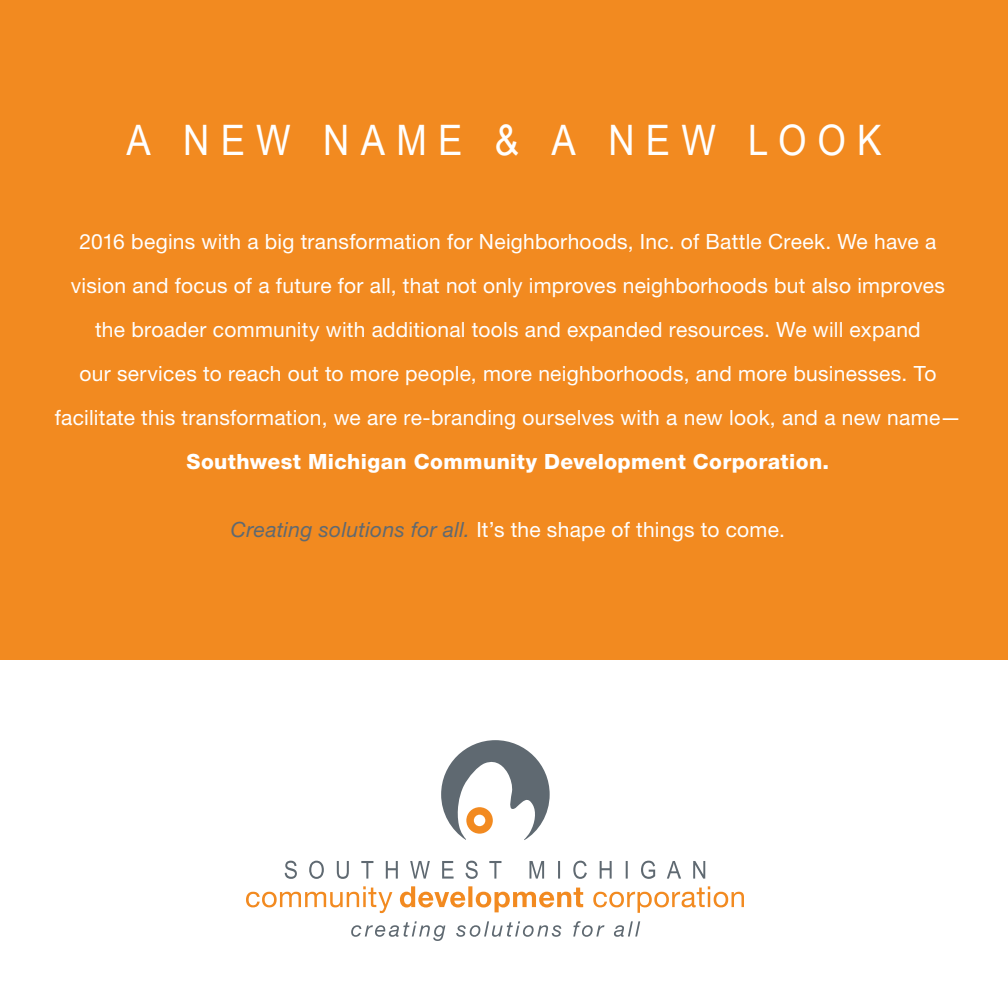
<style>
.page{position:relative;width:1008px;height:1008px;background:#fff}
.page>*{position:absolute;margin:0;border:0;box-sizing:border-box;transform-origin:0 0}
.t1{font:42px "Arial Narrow";letter-spacing:.25em;color:#fff;scale:1.06 1}
.t2{font:21px/44px "Helvetica Neue LT Std";letter-spacing:.015em;color:#fff;text-align:center}
.t3{font:800 21px "Helvetica Neue LT Std";letter-spacing:.015em;color:#fff}
.s1{font-style:italic;color:#5f6971}
</style>
<div class="page">
<div style="left:0;top:0;width:1008px;height:660px;background:#f28a20"></div>
<svg style="left:285px;top:861px;width:420px;height:18px"></svg>
<svg style="left:246px;top:886px;width:498px;height:27px"></svg>
<svg style="left:351px;top:921px;width:289px;height:20px"></svg>
<svg style="left:441px;top:740px;width:109px;height:100px"></svg>
<div style="left:466px;top:807px;width:27px;height:27px;background:#f28a20;border-radius:50%"></div>
<div style="left:474px;top:815px;width:11px;height:11px;background:#fff;border-radius:50%"></div>
<h1 class="t1" style="left:127px;top:109px;width:714px">A NEW NAME &amp; A NEW LOOK</h1>
<p class="t2" style="left:55px;top:220px;width:908px">2016 begins with a big transformation for Neighborhoods, Inc. of Battle Creek. We have a vision and focus of a future for all, that not only improves neighborhoods but also improves the broader community with additional tools and expanded resources. We will expand<br>our services to reach out to more people, more neighborhoods, and more businesses. To facilitate this transformation, we are re-branding ourselves with a new look, and a new name—</p>
<p class="t3" style="left:187px;top:449px;width:644px">Southwest Michigan Community Development Corporation.</p>
<p class="t2" style="left:231px;top:508px;width:556px"><span class="s1">Creating solutions for all.</span> It’s the shape of things to come.</p>
</div>
